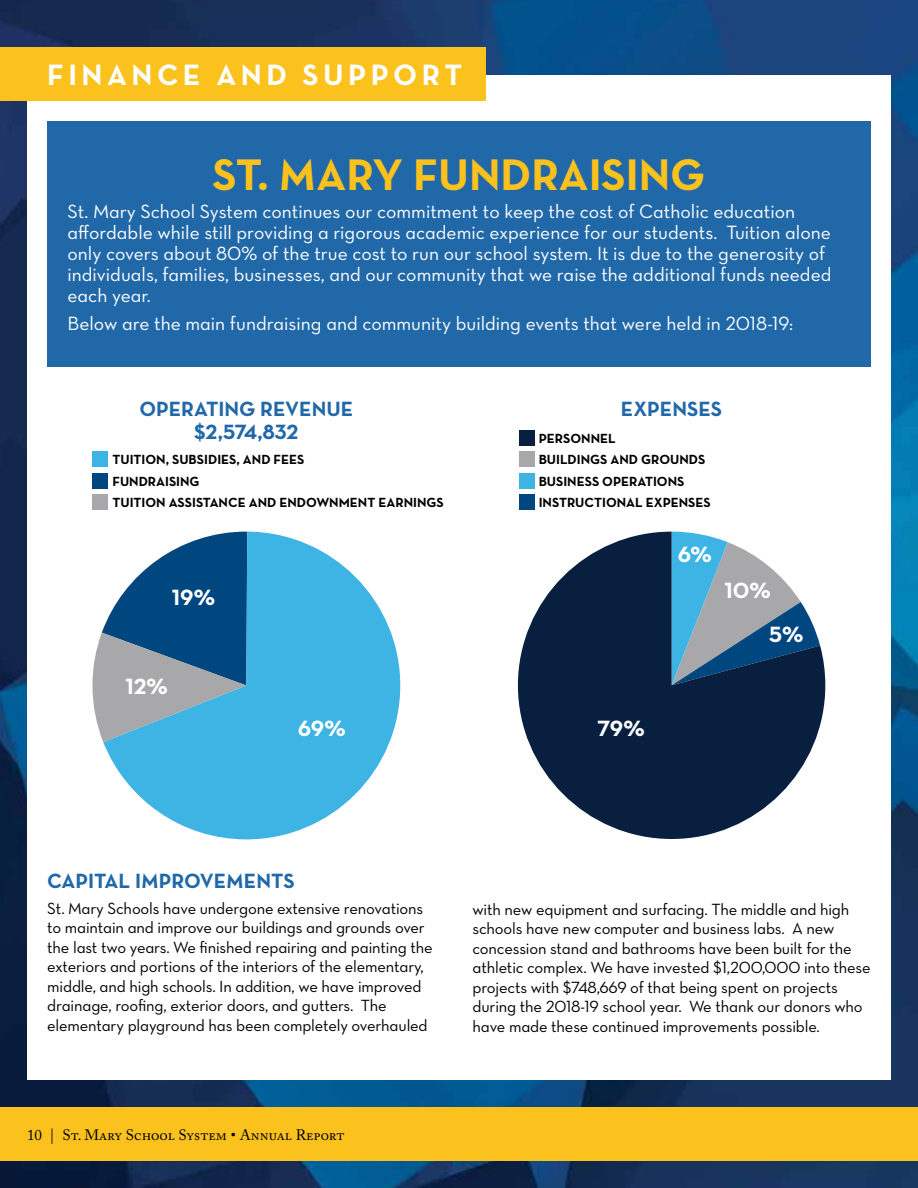
<style>
.page{position:relative;width:918px;height:1188px;background:#fff}
.page>*{position:absolute;margin:0;border:0;box-sizing:border-box;transform-origin:0 0}
.t1{font:45px "Neutra Text Bold Alt";color:#fbc11d}
.t2{font:30px "Neutra Text Bold Alt";letter-spacing:.15em;color:#fff}
.t3{font:22.5px/44.1px "Neutra Text Bold Alt";color:#fff}
.t4{font:21px/23.2px "Neutra Text Bold Alt";color:#2168a9;text-align:center}
.t5{font:19.5px/21px "Neutra Text Book Alt";color:#fff}
.t6{font:16.5px/19.5px "Neutra Text Book Alt";letter-spacing:-.01em;color:#000}
.t7{font:15px "Adobe Caslon Pro";color:#000}
.t8{font:700 13.5px "Neutra Text";color:#000}
</style>
<div class="page">
<img style="left:0;top:0;width:918px;height:1188px">
<div style="left:27px;top:76px;width:864px;height:1004px;background:#fff"></div>
<div style="left:0;top:1107px;width:918px;height:54px;background:#fbc11d"></div>
<div style="left:0;top:47px;width:486px;height:54px;background:#fbc11d"></div>
<div style="left:47px;top:121px;width:824px;height:246px;background:#2168a9"></div>
<svg style="left:518px;top:532px;width:307px;height:307px;fill:#081f3f"></svg>
<svg style="left:92px;top:629px;width:11px;height:112px"></svg>
<svg style="left:103px;top:532px;width:297px;height:307px;fill:#3eb4e4"></svg>
<div style="left:92px;top:452px;width:16px;height:15px;background:#3eb4e4"></div>
<div style="left:519px;top:452px;width:15px;height:15px;background:#a8a8aa"></div>
<div style="left:519px;top:430px;width:15px;height:16px;background:#081f3f"></div>
<div style="left:92px;top:473px;width:16px;height:16px;background:#00467f"></div>
<div style="left:519px;top:473px;width:15px;height:16px;background:#3eb4e4"></div>
<div style="left:92px;top:494px;width:16px;height:16px;background:#a8a8aa"></div>
<div style="left:519px;top:494px;width:15px;height:16px;background:#00467f"></div>
<h2 class="t2" style="left:47px;top:56px;width:416px">FINANCE AND SUPPORT</h2>
<h1 class="t1" style="left:213px;top:147px;width:494px">ST. MARY FUNDRAISING</h1>
<p class="t5" style="left:68px;top:201px;width:765px">St. Mary School System continues our commitment to keep the cost of Catholic education affordable while still providing a rigorous academic experience for our students. Tuition alone only covers about 80% of the true cost to run our school system. It is due to the generosity of individuals, families, businesses, and our community that we raise the additional funds needed each year.</p>
<p class="t5" style="left:68px;top:312px;width:727px">Below are the main fundraising and community building events that were held in 2018-19:</p>
<p class="t4" style="left:139px;top:396px;width:215px">OPERATING REVENUE $2,574,832</p>
<p class="t4" style="left:621px;top:396px;width:103px">EXPENSES</p>
<p class="t8" style="left:539px;top:430px;width:78px">PERSONNEL</p>
<p class="t8" style="left:112px;top:451px;width:193px">TUITION, SUBSIDIES, AND FEES</p>
<p class="t8" style="left:539px;top:451px;width:168px">BUILDINGS AND GROUNDS</p>
<p class="t8" style="left:112px;top:473px;width:89px">FUNDRAISING</p>
<p class="t8" style="left:539px;top:473px;width:147px">BUSINESS OPERATIONS</p>
<p class="t8" style="left:112px;top:494px;width:333px">TUITION ASSISTANCE AND ENDOWNMENT EARNINGS</p>
<p class="t8" style="left:539px;top:494px;width:174px">INSTRUCTIONAL EXPENSES</p>
<h3 class="t3" style="left:172px;top:575px;width:45px">19%</h3>
<h3 class="t3" style="left:126px;top:664px;width:44px">12%</h3>
<h3 class="t3" style="left:298px;top:706px;width:49px">69%</h3>
<h3 class="t3" style="left:597px;top:706px;width:49px">79%</h3>
<h3 class="t3" style="left:678px;top:532px;width:35px">6%</h3>
<h3 class="t3" style="left:769px;top:568px;width:36px;text-indent:-45px">10%<br>5%</h3>
<p class="t4" style="left:47px;top:868px;width:249px">CAPITAL IMPROVEMENTS</p>
<p class="t6" style="left:47px;top:898px;width:387px">St. Mary Schools have undergone extensive renovations to maintain and improve our buildings and grounds over the last two years. We finished repairing and painting the exteriors and portions of the interiors of the elementary, middle, and high schools. In addition, we have improved drainage, roofing, exterior doors, and gutters. The elementary playground has been completely overhauled</p>
<p class="t6" style="left:473px;top:899px;width:400px">with new equipment and surfacing. The middle and high schools have new computer and business labs. A new concession stand and bathrooms have been built for the athletic complex. We have invested $1,200,000 into these projects with $748,669 of that being spent on projects during the 2018-19 school year. We thank our donors who have made these continued improvements possible.</p>
<p class="t7" style="left:27px;top:1126px;width:319px">10 | St. Mary School System • Annual Report</p>
</div>
